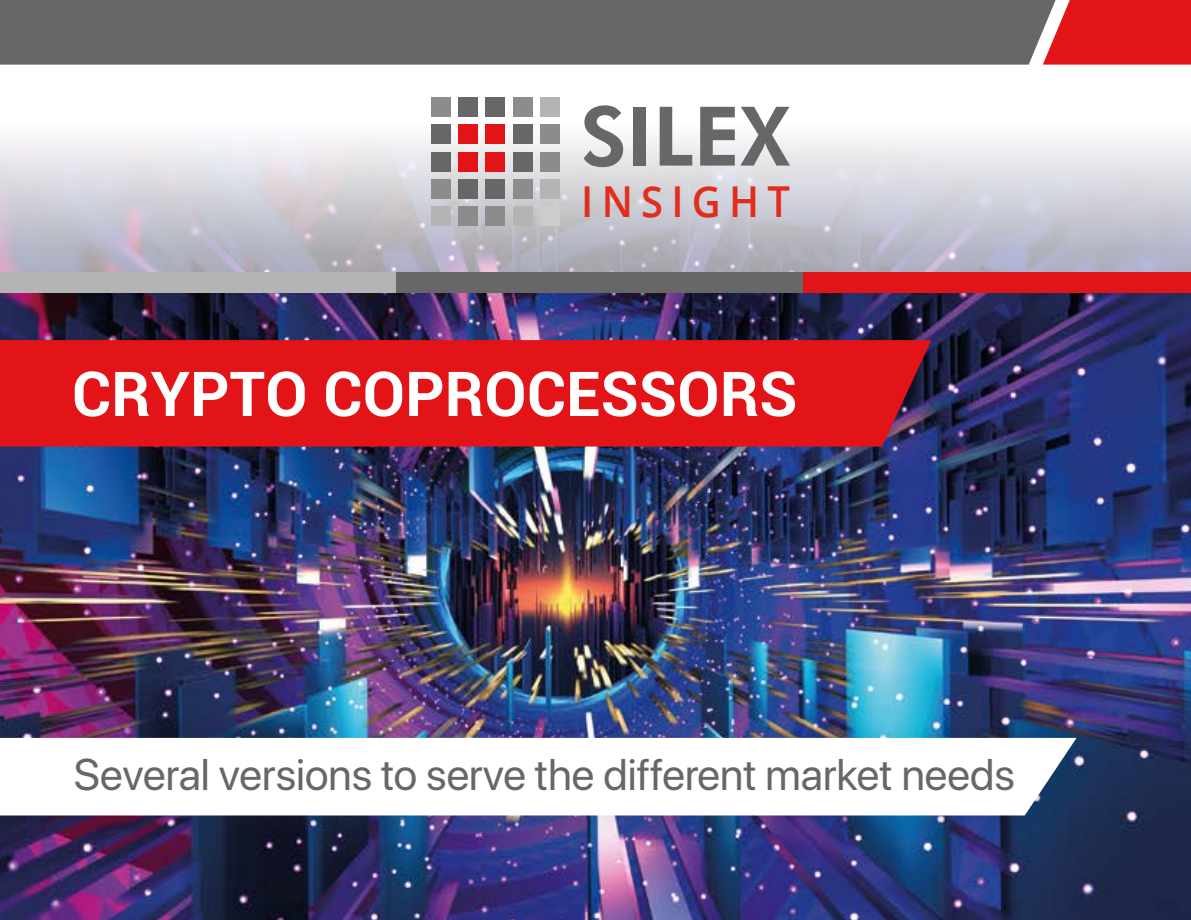
<style>
.page{position:relative;width:1191px;height:920px;background:#fff}
.page>*{position:absolute;margin:0;border:0;box-sizing:border-box;transform-origin:0 0}
.t1{font:800 82.2px "Futura BT";color:#676767}
.t2{font:700 62px "Roboto";color:#fff}
.t3{font:44px "SF Pro Display";color:#676767}
.t4{font:600 42.6px "Open Sans";letter-spacing:.205em;color:#e12d1e;scale:.94 1}
</style>
<div class="page">
<svg style="left:0;top:97px;width:1191px;height:175px"></svg>
<div style="left:1055px;top:0;width:136px;height:65px;background:#e21417"></div>
<div style="left:0;top:0;width:1055px;height:65px;background:#676767"></div>
<div style="left:431px;top:97px;width:19px;height:19px;background:#8c8c8c"></div>
<div style="left:458px;top:97px;width:20px;height:19px;background:#676767"></div>
<div style="left:485px;top:97px;width:20px;height:19px;background:#676767"></div>
<div style="left:513px;top:97px;width:19px;height:19px;background:#8c8c8c"></div>
<div style="left:540px;top:97px;width:20px;height:19px;background:#b4b4b4"></div>
<div style="left:431px;top:124px;width:19px;height:20px;background:#676767"></div>
<div style="left:458px;top:124px;width:20px;height:20px;background:#e21417"></div>
<div style="left:485px;top:124px;width:20px;height:20px;background:#e21417"></div>
<div style="left:513px;top:124px;width:19px;height:20px;background:#676767"></div>
<div style="left:540px;top:124px;width:20px;height:20px;background:#8c8c8c"></div>
<div style="left:431px;top:152px;width:19px;height:19px;background:#676767"></div>
<div style="left:458px;top:152px;width:20px;height:19px;background:#e21417"></div>
<div style="left:485px;top:152px;width:20px;height:19px;background:#e21417"></div>
<div style="left:513px;top:152px;width:19px;height:19px;background:#676767"></div>
<div style="left:540px;top:152px;width:20px;height:19px;background:#8c8c8c"></div>
<div style="left:431px;top:179px;width:19px;height:20px;background:#8c8c8c"></div>
<div style="left:458px;top:179px;width:20px;height:20px;background:#676767"></div>
<div style="left:485px;top:179px;width:20px;height:20px;background:#676767"></div>
<div style="left:513px;top:179px;width:19px;height:20px;background:#8c8c8c"></div>
<div style="left:540px;top:179px;width:20px;height:20px;background:#b4b4b4"></div>
<div style="left:431px;top:206px;width:19px;height:20px;background:#b4b4b4"></div>
<div style="left:458px;top:206px;width:20px;height:20px;background:#8c8c8c"></div>
<div style="left:485px;top:206px;width:20px;height:20px;background:#8c8c8c"></div>
<div style="left:513px;top:206px;width:19px;height:20px;background:#b4b4b4"></div>
<div style="left:540px;top:206px;width:20px;height:20px;background:#cdcccc"></div>
<img style="left:0;top:292px;width:1191px;height:627px">
<div style="left:0;top:340px;width:931px;height:106px;background:#e21417"></div>
<img style="left:0;top:713px;width:1112px;height:138px">
<svg style="left:0;top:737px;width:1076px;height:78px"></svg>
<div style="left:0;top:272px;width:397px;height:20px;background:#b4b4b4"></div>
<div style="left:397px;top:272px;width:406px;height:20px;background:#676767"></div>
<div style="left:803px;top:272px;width:388px;height:20px;background:#e21417"></div>
<h1 class="t1" style="left:581px;top:86px;width:210px">SILEX</h1>
<p class="t4" style="left:581px;top:171px;width:224px">INSIGHT</p>
<h2 class="t2" style="left:72px;top:358px;width:727px">CRYPTO COPROCESSORS</h2>
<p class="t3" style="left:74px;top:742px;width:942px">Several versions to serve the different market needs</p>
</div>
